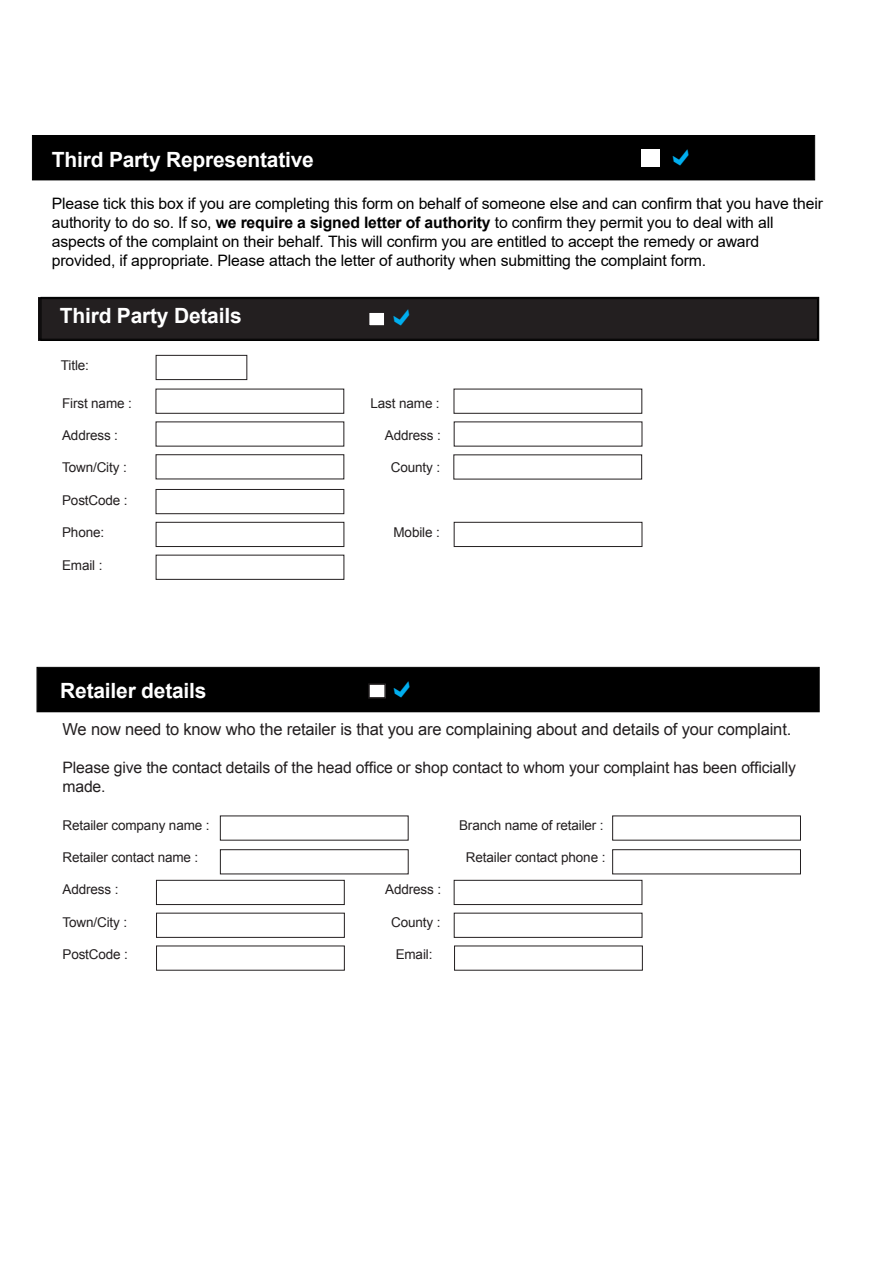
<style>
.page{position:relative;width:893px;height:1263px;background:#fff}
.page>*{position:absolute;margin:0;border:0;box-sizing:border-box;transform-origin:0 0}
.t1{font:700 21px "Arial";letter-spacing:-.01em;color:#fff}
.t2{font:700 21px "Arial";letter-spacing:-.01em;color:#fff}
.t3{font:16.5px "Arial";letter-spacing:-.01em;color:#231f20}
.t4{font:15.75px/18.9px "Arial";letter-spacing:-.01em;color:#000}
.t5{font:15.75px/18.9px "Arial";letter-spacing:-.01em;color:#231f20}
.t6{font:13.5px "Arial";letter-spacing:-.01em;color:#231f20}
.s1{font-style:inherit}
.s2{font-weight:700}
</style>
<div class="page">
<div style="left:38px;top:297px;width:781px;height:43px;background:#231f20"></div>
<div style="left:41px;top:297px;width:778px;height:44px;border:1px solid #000"></div>
<div style="left:39px;top:298px;width:779px;height:41px;border:1px solid #000"></div>
<div style="left:156px;top:389px;width:188px;height:25px;border:1px solid #231f20"></div>
<div style="left:156px;top:489px;width:188px;height:25px;border:1px solid #231f20"></div>
<div style="left:156px;top:522px;width:188px;height:25px;border:1px solid #231f20"></div>
<div style="left:156px;top:454px;width:188px;height:25px;border:1px solid #231f20"></div>
<div style="left:156px;top:555px;width:188px;height:25px;border:1px solid #231f20"></div>
<div style="left:454px;top:522px;width:188px;height:25px;border:1px solid #231f20"></div>
<div style="left:454px;top:389px;width:188px;height:25px;border:1px solid #231f20"></div>
<div style="left:156px;top:355px;width:91px;height:25px;border:1px solid #231f20"></div>
<div style="left:369px;top:312px;width:16px;height:14px;background:#fff"></div>
<div style="left:368px;top:311px;width:17px;height:16px;border:2px solid #231f20"></div>
<div style="left:220px;top:849px;width:189px;height:25px;border:1px solid #231f20"></div>
<div style="left:612px;top:849px;width:189px;height:25px;border:1px solid #231f20"></div>
<div style="left:156px;top:880px;width:189px;height:25px;border:1px solid #231f20"></div>
<div style="left:454px;top:880px;width:188px;height:25px;border:1px solid #231f20"></div>
<div style="left:156px;top:913px;width:189px;height:25px;border:1px solid #231f20"></div>
<div style="left:454px;top:913px;width:188px;height:25px;border:1px solid #231f20"></div>
<div style="left:32px;top:135px;width:783px;height:45px;background:#000"></div>
<div style="left:37px;top:667px;width:782px;height:45px;background:#000"></div>
<h1 class="t1" style="left:52px;top:145px;width:263px"><span class="s1">Third</span> P<span class="s1">arty</span> Representative</h1>
<p class="t4" style="left:52px;top:194px;width:772px">Please tick this box if you are completing this form on behalf of someone else and can confirm that you have their authority to do so. If so, <span class="s2">we require a signed letter of authority</span> to confirm they permit you to deal with all aspects of the complaint on their behalf. This will confirm you are entitled to accept the remedy or award provided, if appropriate. Please attach the letter of authority when submitting the complaint form.</p>
<h1 class="t1" style="left:60px;top:301px;width:183px">Third Party Details</h1>
<p class="t6" style="left:61px;top:357px;width:30px">Title:</p>
<p class="t6" style="left:62px;top:394px;width:71px">First name :</p>
<p class="t6" style="left:371px;top:394px;width:71px">Last name :</p>
<p class="t6" style="left:62px;top:426px;width:57px">Address :</p>
<p class="t6" style="left:385px;top:426px;width:57px">Address :</p>
<p class="t6" style="left:62px;top:459px;width:66px">Town/City :</p>
<p class="t6" style="left:391px;top:459px;width:51px">County :</p>
<p class="t6" style="left:62px;top:491px;width:67px">PostCode :</p>
<p class="t6" style="left:62px;top:524px;width:44px">Phone:</p>
<p class="t6" style="left:393px;top:524px;width:48px">Mobile :</p>
<p class="t6" style="left:62px;top:556px;width:42px">Email :</p>
<h1 class="t2" style="left:60px;top:677px;width:148px">Retailer details</h1>
<p class="t3" style="left:62px;top:718px;width:730px">We now need to know who the retailer is that you are complaining about and details of your complaint.</p>
<p class="t5" style="left:62px;top:758px;width:735px">Please give the contact details of the head office or shop contact to whom your complaint has been officially made.</p>
<p class="t6" style="left:459px;top:816px;width:146px">Branch name of retailer :</p>
<p class="t6" style="left:466px;top:848px;width:141px">Retailer contact phone :</p>
<p class="t6" style="left:385px;top:881px;width:57px">Address :</p>
<p class="t6" style="left:391px;top:913px;width:51px">County :</p>
<p class="t6" style="left:62px;top:816px;width:149px">Retailer company name :</p>
<p class="t6" style="left:62px;top:848px;width:137px">Retailer contact name :</p>
<p class="t6" style="left:62px;top:881px;width:57px">Address :</p>
<p class="t6" style="left:62px;top:913px;width:66px">Town/City :</p>
<p class="t6" style="left:62px;top:946px;width:67px">PostCode :</p>
<p class="t6" style="left:396px;top:946px;width:38px">Email:</p>
</div>
